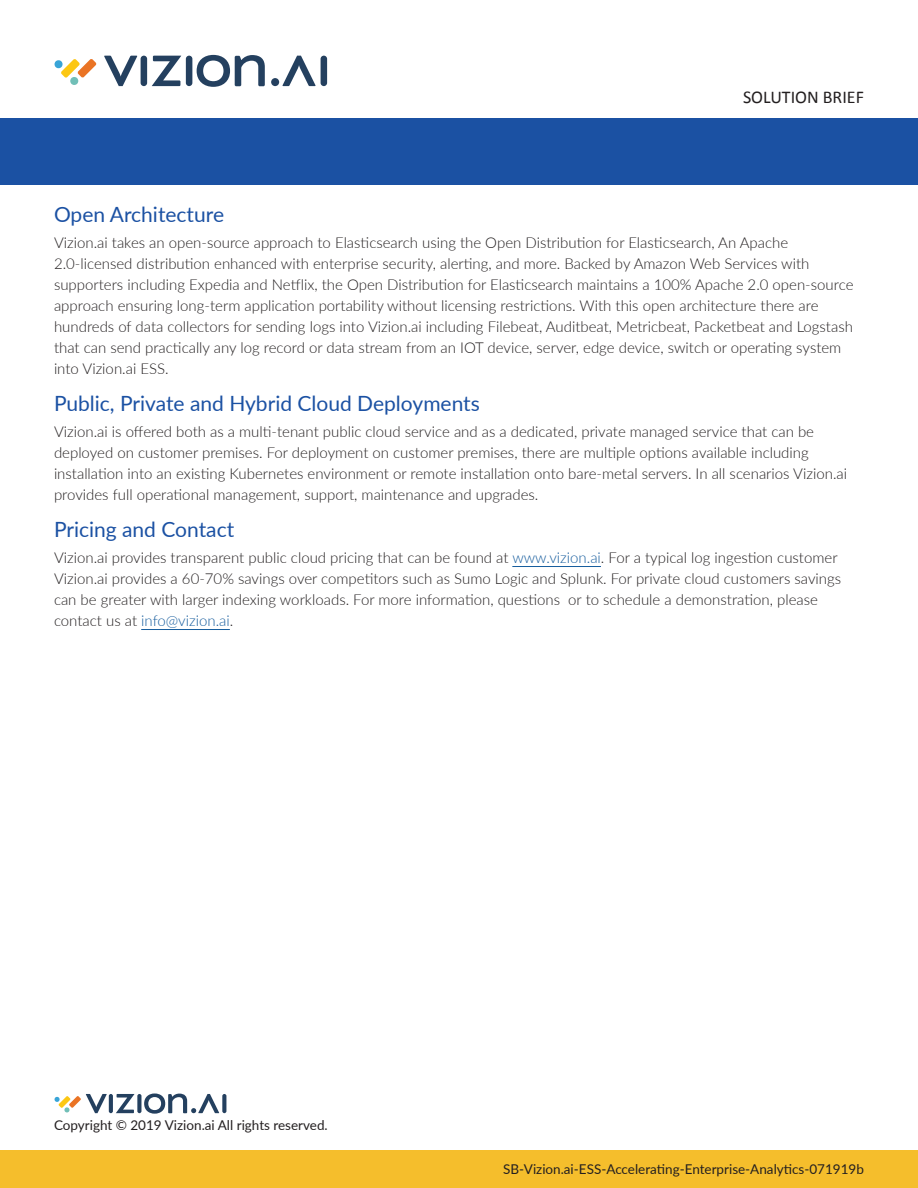
<style>
.page{position:relative;width:918px;height:1188px;background:#fff}
.page>*{position:absolute;margin:0;border:0;box-sizing:border-box;transform-origin:0 0}
.t1{font:21px "Lato";color:#1b51a3}
.t2{font:18px "Calibri";color:#231f20}
.t3{font:300 15px/21px "Lato";color:#231f20}
.t4{font:13.5px "Lato";color:#231f20}
.s1{color:#175d9e}
</style>
<div class="page">
<hr style="left:512px;top:566px;width:89px;height:1px;background:#175d9e">
<hr style="left:141px;top:629px;width:89px;height:1px;background:#175d9e">
<div style="left:0;top:118px;width:918px;height:67px;background:#1b51a3"></div>
<svg style="left:104px;top:56px;width:33px;height:30px"></svg>
<svg style="left:283px;top:56px;width:33px;height:30px"></svg>
<div style="left:141px;top:56px;width:6px;height:30px;background:#24405f;border-radius:3px"></div>
<svg style="left:152px;top:56px;width:29px;height:30px"></svg>
<div style="left:271px;top:78px;width:8px;height:8px;background:#24405f;border-radius:50%"></div>
<div style="left:186px;top:56px;width:6px;height:30px;background:#24405f;border-radius:3px"></div>
<div style="left:321px;top:56px;width:6px;height:30px;background:#24405f;border-radius:3px"></div>
<svg style="left:197px;top:55px;width:68px;height:32px"></svg>
<svg style="left:55px;top:59px;width:41px;height:26px"></svg>
<svg style="left:109px;top:1094px;width:4px;height:19px"></svg>
<svg style="left:116px;top:1094px;width:18px;height:19px"></svg>
<svg style="left:137px;top:1094px;width:4px;height:19px"></svg>
<svg style="left:222px;top:1094px;width:4px;height:19px"></svg>
<svg style="left:144px;top:1094px;width:75px;height:20px"></svg>
<svg style="left:55px;top:1094px;width:52px;height:19px"></svg>
<div style="left:0;top:1150px;width:918px;height:38px;background:#f5be2c"></div>
<p class="t2" style="left:743px;top:86px;width:122px">SOLUTION BRIEF</p>
<h1 class="t1" style="left:54px;top:200px;width:172px">Open Architecture</h1>
<p class="t3" style="left:54px;top:231px;width:801px">Vizion.ai takes an open-source approach to Elasticsearch using the Open Distribution for Elasticsearch, An Apache 2.0-licensed distribution enhanced with enterprise security, alerting, and more. Backed by Amazon Web Services with supporters including Expedia and Netflix, the Open Distribution for Elasticsearch maintains a 100% Apache 2.0 open-source approach ensuring long-term application portability without licensing restrictions. With this open architecture there are hundreds of data collectors for sending logs into Vizion.ai including Filebeat, Auditbeat, Metricbeat, Packetbeat and Logstash that can send practically any log record or data stream from an IOT device, server, edge device, switch or operating system into Vizion.ai ESS.</p>
<h1 class="t1" style="left:54px;top:389px;width:427px">Public, Private and Hybrid Cloud Deployments</h1>
<p class="t3" style="left:54px;top:420px;width:795px">Vizion.ai is offered both as a multi-tenant public cloud service and as a dedicated, private managed service that can be deployed on customer premises. For deployment on customer premises, there are multiple options available including installation into an existing Kubernetes environment or remote installation onto bare-metal servers. In all scenarios Vizion.ai provides full operational management, support, maintenance and upgrades.</p>
<h1 class="t1" style="left:54px;top:515px;width:182px">Pricing and Contact</h1>
<p class="t3" style="left:54px;top:546px;width:789px">Vizion.ai provides transparent public cloud pricing that can be found at <span class="s1">www.vizion.ai</span>. For a typical log ingestion customer Vizion.ai provides a 60-70% savings over competitors such as Sumo Logic and Splunk. For private cloud customers savings can be greater with larger indexing workloads. For more information, questions or to schedule a demonstration, please contact us at <span class="s1">info@vizion.ai</span>.</p>
<p class="t4" style="left:54px;top:1115px;width:275px">Copyright © 2019 Vizion.ai All rights reserved.</p>
<p class="t4" style="left:503px;top:1160px;width:362px">SB-Vizion.ai-ESS-Accelerating-Enterprise-Analytics-071919b</p>
</div>
